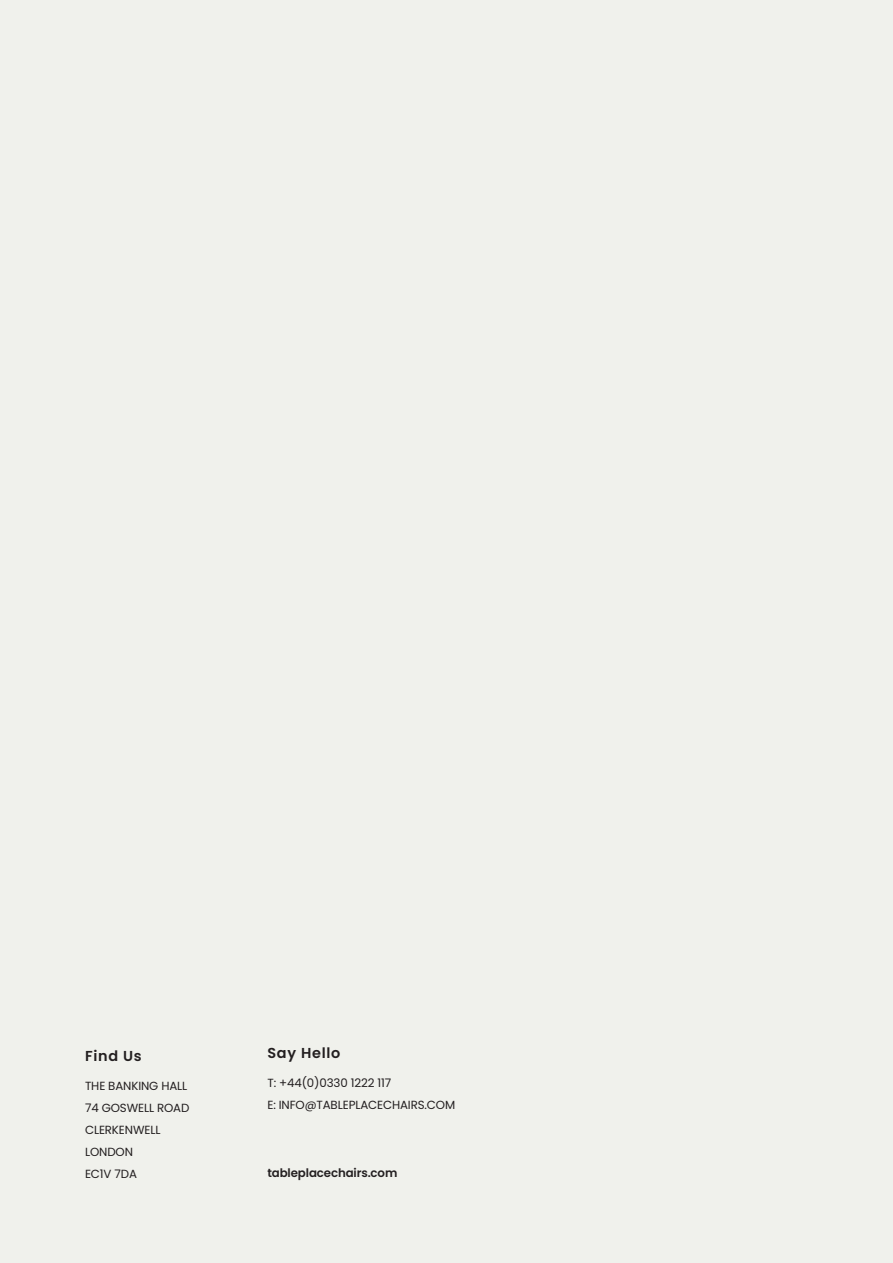
<style>
.page{position:relative;width:893px;height:1263px;background:#f0f1ec}
.page>*{position:absolute;margin:0;border:0;box-sizing:border-box;transform-origin:0 0}
.t1{font:600 14.4px "Poppins";letter-spacing:.05em;color:#231f20}
.t2{font:11.85px "Poppins";letter-spacing:-.01em;color:#231f20}
.t3{font:600 11.85px "Poppins";letter-spacing:-.01em;color:#231f20}
</style>
<div class="page">
<p class="t1" style="left:85px;top:1048px;width:58px">Find Us</p>
<p class="t2" style="left:85px;top:1079px;width:104px">THE BANKING HALL</p>
<p class="t2" style="left:85px;top:1101px;width:106px">74 GOSWELL ROAD</p>
<p class="t2" style="left:85px;top:1123px;width:77px">CLERKENWELL</p>
<p class="t2" style="left:85px;top:1145px;width:49px">LONDON</p>
<p class="t2" style="left:85px;top:1167px;width:53px">EC1V 7DA</p>
<p class="t1" style="left:267px;top:1045px;width:74px">Say Hello</p>
<p class="t2" style="left:267px;top:1076px;width:125px">T: +44(0)0330 1222 117</p>
<p class="t2" style="left:267px;top:1098px;width:189px">E: INFO@TABLEPLACECHAIRS.COM</p>
<p class="t3" style="left:267px;top:1166px;width:131px">tableplacechairs.com</p>
</div>
